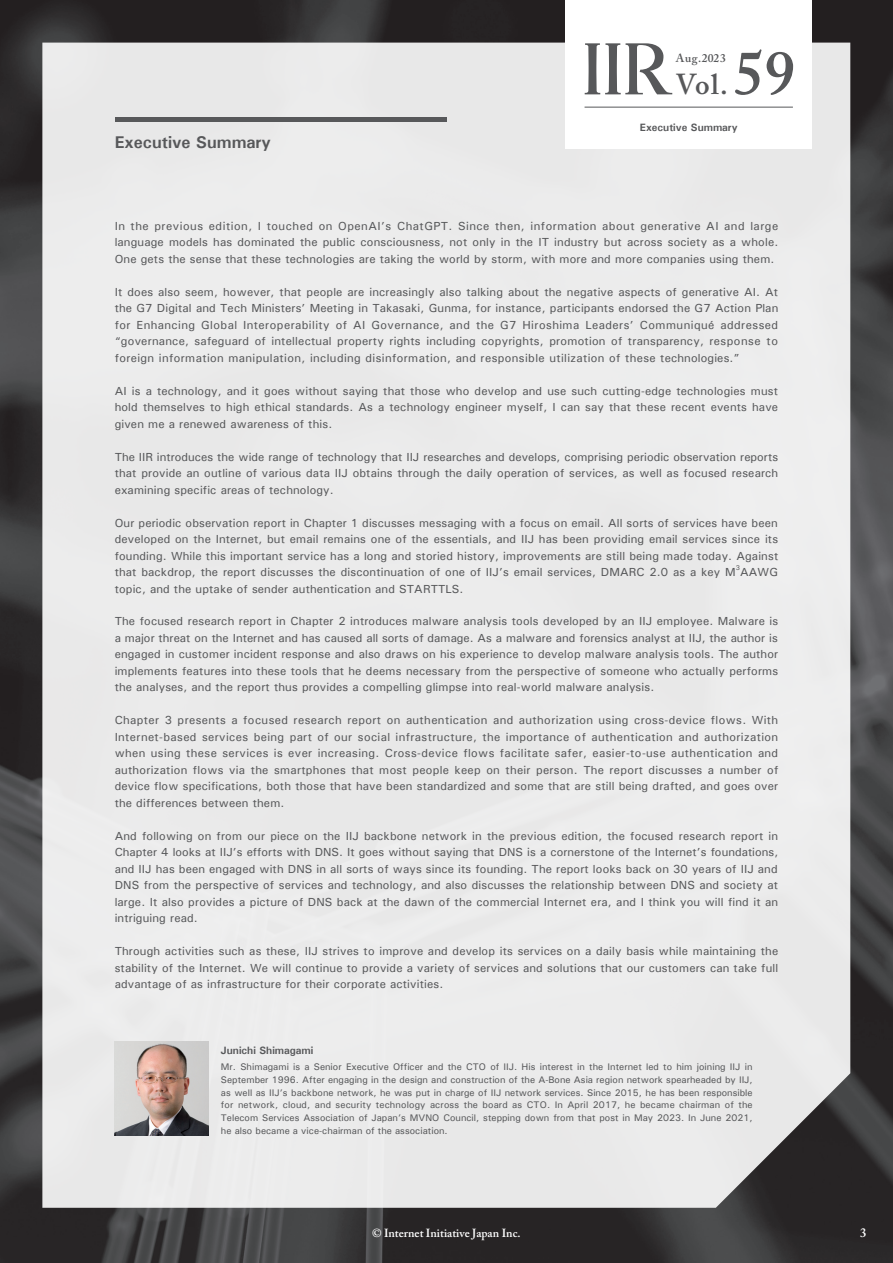
<style>
.page{position:relative;width:893px;height:1263px;background:#fff}
.page>*{position:absolute;margin:0;border:0;box-sizing:border-box;transform-origin:0 0}
.t1{font:600 28.65px "Adobe Caslon Pro";color:#57585a}
.タイトルexe{font:700 16.95px "Univers";color:#57585a}
.t2{font:600 12.75px "Adobe Caslon Pro";color:#fff}
.t3{font:500 11.7px/16.5px "Univers";letter-spacing:.01em;color:#57585a;text-align:justify}
.t4{font:600 11.7px "Adobe Caslon Pro";color:#fff}
.t5{font:600 11.7px "Adobe Caslon Pro";letter-spacing:.035em;color:#57585a}
.t6{font:700 10.65px "Univers";color:#57585a}
.t7{font:500 9.6px/12.8px "Univers";color:#57585a;text-align:justify}
.t8{font:500 6.75px "Univers";color:#57585a}
.s1{font-size:61.65px}
</style>
<div class="page">
<img style="left:1px;top:0;width:892px;height:1263px">
<div style="left:42px;top:43px;width:808px;height:1165px;background:#ebebec"></div>
<hr style="left:115px;top:118px;width:331px;height:4px;background:#57585a">
<div style="left:565px;top:0;width:247px;height:149px;background:#fff"></div>
<hr style="left:585px;top:107px;width:208px;height:1px;background:#57585a">
<svg style="left:585px;top:43px;width:87px;height:51px"></svg>
<img style="left:115px;top:1042px;width:93px;height:93px">
<h1 class="t1" style="left:676px;top:67px;width:121px">Vol.<span class="s1">59</span></h1>
<p class="t5" style="left:676px;top:51px;width:52px">Aug.2023</p>
<p class="タイトルexe" style="left:115px;top:132px;width:158px">Executive Summary</p>
<p class="t6" style="left:640px;top:121px;width:99px">Executive Summary</p>
<p class="t3" style="left:115px;top:217px;width:665px">In the previous edition, I touched on OpenAI’s ChatGPT. Since then, information about generative AI and large language models has dominated the public consciousness, not only in the IT industry but across society as a whole.<br>One gets the sense that these technologies are taking the world by storm, with more and more companies using them.</p>
<p class="t3" style="left:115px;top:283px;width:665px">It does also seem, however, that people are increasingly also talking about the negative aspects of generative AI. At the G7 Digital and Tech Ministers’ Meeting in Takasaki, Gunma, for instance, participants endorsed the G7 Action Plan for Enhancing Global Interoperability of AI Governance, and the G7 Hiroshima Leaders’ Communiqué addressed “governance, safeguard of intellectual property rights including copyrights, promotion of transparency, response to foreign information manipulation, including disinformation, and responsible utilization of these technologies.”</p>
<p class="t3" style="left:115px;top:382px;width:665px">AI is a technology, and it goes without saying that those who develop and use such cutting-edge technologies must hold themselves to high ethical standards. As a technology engineer myself, I can say that these recent events have given me a renewed awareness of this.</p>
<p class="t3" style="left:115px;top:448px;width:665px">The IIR introduces the wide range of technology that IIJ researches and develops, comprising periodic observation reports that provide an outline of various data IIJ obtains through the daily operation of services, as well as focused research examining specific areas of technology.</p>
<p class="t3" style="left:115px;top:514px;width:665px">Our periodic observation report in Chapter 1 discusses messaging with a focus on email. All sorts of services have been developed on the Internet, but email remains one of the essentials, and IIJ has been providing email services since its founding. While this important service has a long and storied history, improvements are still being made today. Against that backdrop, the report discusses the discontinuation of one of IIJ’s email services, DMARC 2.0 as a key M AAWG</p>
<p class="t8" style="left:736px;top:564px;width:6px">3</p>
<p class="t3" style="left:115px;top:580px;width:350px">topic, and the uptake of sender authentication and STARTTLS.</p>
<p class="t3" style="left:115px;top:613px;width:665px">The focused research report in Chapter 2 introduces malware analysis tools developed by an IIJ employee. Malware is a major threat on the Internet and has caused all sorts of damage. As a malware and forensics analyst at IIJ, the author is engaged in customer incident response and also draws on his experience to develop malware analysis tools. The author implements features into these tools that he deems necessary from the perspective of someone who actually performs the analyses, and the report thus provides a compelling glimpse into real-world malware analysis.</p>
<p class="t3" style="left:115px;top:712px;width:665px">Chapter 3 presents a focused research report on authentication and authorization using cross-device flows. With Internet-based services being part of our social infrastructure, the importance of authentication and authorization when using these services is ever increasing. Cross-device flows facilitate safer, easier-to-use authentication and authorization flows via the smartphones that most people keep on their person. The report discusses a number of device flow specifications, both those that have been standardized and some that are still being drafted, and goes over the differences between them.</p>
<p class="t3" style="left:115px;top:827px;width:665px">And following on from our piece on the IIJ backbone network in the previous edition, the focused research report in Chapter 4 looks at IIJ’s efforts with DNS. It goes without saying that DNS is a cornerstone of the Internet’s foundations, and IIJ has been engaged with DNS in all sorts of ways since its founding. The report looks back on 30 years of IIJ and DNS from the perspective of services and technology, and also discusses the relationship between DNS and society at large. It also provides a picture of DNS back at the dawn of the commercial Internet era, and I think you will find it an intriguing read.</p>
<p class="t3" style="left:115px;top:942px;width:665px">Through activities such as these, IIJ strives to improve and develop its services on a daily basis while maintaining the stability of the Internet. We will continue to provide a variety of services and solutions that our customers can take full advantage of as infrastructure for their corporate activities.</p>
<p class="t6" style="left:221px;top:1044px;width:94px">Junichi Shimagami</p>
<p class="t7" style="left:221px;top:1060px;width:533px">Mr. Shimagami is a Senior Executive Officer and the CTO of IIJ. His interest in the Internet led to him joining IIJ in September 1996. After engaging in the design and construction of the A-Bone Asia region network spearheaded by IIJ, as well as IIJ’s backbone network, he was put in charge of IIJ network services. Since 2015, he has been responsible for network, cloud, and security technology across the board as CTO. In April 2017, he became chairman of the Telecom Services Association of Japan’s MVNO Council, stepping down from that post in May 2023. In June 2021, he also became a vice-chairman of the association.</p>
<p class="t4" style="left:372px;top:1226px;width:150px">© Internet Initiative Japan Inc.</p>
<p class="t2" style="left:860px;top:1225px;width:8px">3</p>
</div>
